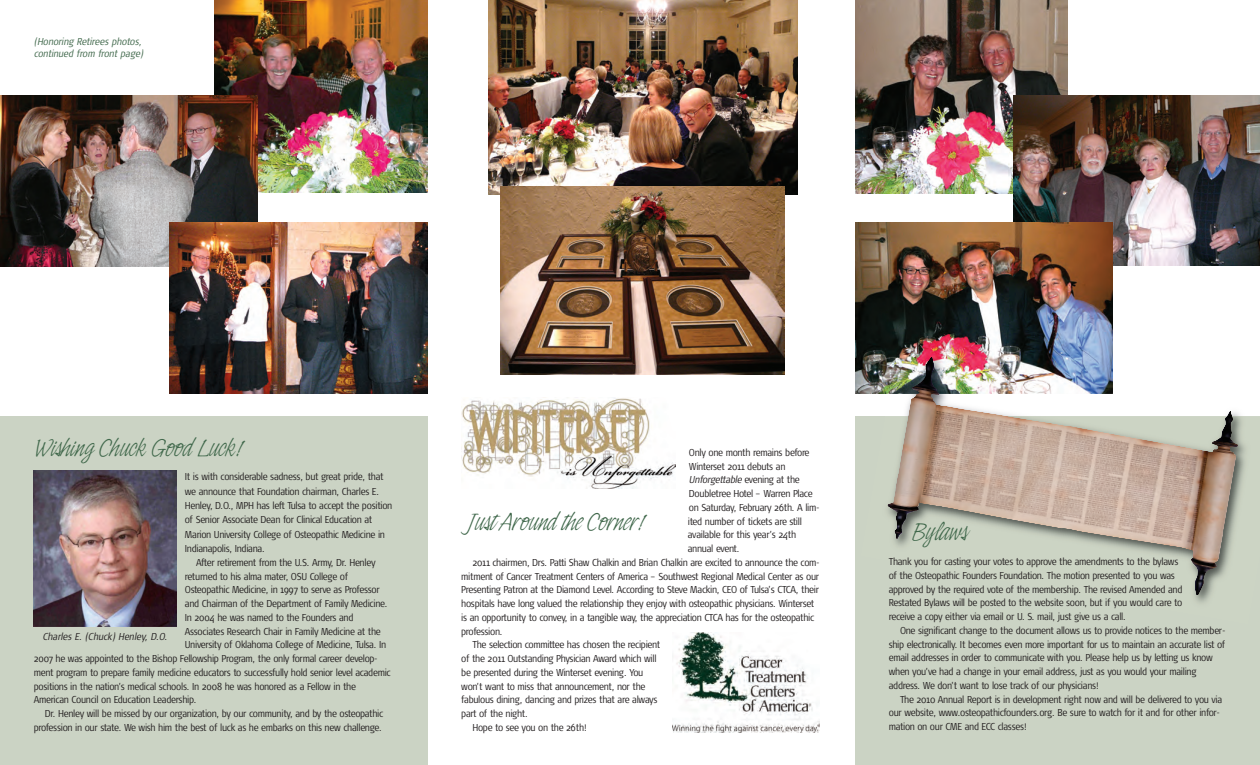
<style>
.page{position:relative;width:1260px;height:765px;background:#fff}
.page>*{position:absolute;margin:0;border:0;box-sizing:border-box;transform-origin:0 0}
.t1{font:25px "Indy Italic Plain";letter-spacing:-.015em;color:#3f674a}
.t2{font:300 10px/13.8px "Signa Cond";letter-spacing:-.03em;color:#231f20}
.t3{font:italic 300 10px "Signa Cond";letter-spacing:-.025em;color:#231f20}
.t4{font:italic 300 10px/12px "Signa Cond";letter-spacing:-.025em;color:#3f674a}
.s1{font-style:normal}
</style>
<div class="page">
<div style="left:0;top:416px;width:428px;height:349px;background:#cbd3c4"></div>
<div style="left:855px;top:416px;width:405px;height:349px;background:#cbd3c4"></div>
<img style="left:462px;top:398px;width:214px;height:90px">
<img style="left:673px;top:632px;width:147px;height:100px">
<img style="left:488px;top:0;width:310px;height:194px">
<img style="left:855px;top:0;width:213px;height:193px">
<img style="left:215px;top:0;width:213px;height:193px">
<img style="left:0;top:95px;width:258px;height:171px">
<img style="left:1013px;top:95px;width:247px;height:171px">
<img style="left:855px;top:222px;width:258px;height:172px">
<img style="left:170px;top:222px;width:258px;height:172px">
<img style="left:34px;top:471px;width:142px;height:156px">
<img style="left:1194px;top:416px;width:51px;height:187px">
<img style="left:889px;top:328px;width:224px;height:28px">
<img style="left:887px;top:356px;width:351px;height:239px">
<img style="left:500px;top:186px;width:284px;height:189px">
<p class="t4" style="left:34px;top:36px;width:111px">(Honoring Retirees photos, continued from front page)</p>
<h1 class="t1" style="left:34px;top:440px;width:211px">Wishing Chuck Good Luck!</h1>
<p class="t2" style="left:185px;top:471px;width:200px">It is with considerable sadness, but great pride, that</p>
<p class="t2" style="left:185px;top:485px;width:196px">we announce that Foundation chairman, Charles E.</p>
<p class="t2" style="left:185px;top:500px;width:209px">Henley, D.O., MPH has left Tulsa to accept the position</p>
<p class="t2" style="left:185px;top:514px;width:189px">of Senior Associate Dean for Clinical Education at</p>
<p class="t2" style="left:185px;top:528px;width:202px">Marion University College of Osteopathic Medicine in</p>
<p class="t2" style="left:185px;top:543px;width:81px">Indianapolis, Indiana.</p>
<p class="t2" style="left:196px;top:556px;width:181px">After retirement from the U.S. Army, Dr. Henley</p>
<p class="t2" style="left:185px;top:570px;width:165px">returned to his alma mater, OSU College of</p>
<p class="t2" style="left:185px;top:584px;width:196px">Osteopathic Medicine, in 1997 to serve as Professor</p>
<p class="t2" style="left:185px;top:598px;width:204px">and Chairman of the Department of Family Medicine.</p>
<p class="t2" style="left:185px;top:611px;width:170px">In 2004 he was named to the Founders and</p>
<p class="t2" style="left:185px;top:625px;width:198px">Associates Research Chair in Family Medicine at the</p>
<p class="t2" style="left:185px;top:639px;width:203px">University of Oklahoma College of Medicine, Tulsa. In</p>
<p class="t2" style="left:34px;top:653px;width:346px">2007 he was appointed to the Bishop Fellowship Program, the only formal career develop-</p>
<p class="t2" style="left:34px;top:666px;width:359px">ment program to prepare family medicine educators to successfully hold senior level academic</p>
<p class="t2" style="left:34px;top:680px;width:324px">positions in the nation’s medical schools. In 2008 he was honored as a Fellow in the</p>
<p class="t2" style="left:34px;top:694px;width:164px">American Council on Education Leadership.</p>
<p class="t2" style="left:45px;top:708px;width:340px">Dr. Henley will be missed by our organization, by our community, and by the osteopathic</p>
<p class="t2" style="left:34px;top:721px;width:350px">profession in our state. We wish him the best of luck as he embarks on this new challenge.</p>
<p class="t3" style="left:42px;top:633px;width:126px">Charles E. (Chuck) Henley, D.O.</p>
<p class="t2" style="left:689px;top:446px;width:122px">Only one month remains before</p>
<p class="t2" style="left:689px;top:460px;width:98px">Winterset 2011 debuts an</p>
<p class="t3" style="left:689px;top:476px;width:112px">Unforgettable <span class="s1">evening at the</span></p>
<p class="t2" style="left:689px;top:488px;width:125px">Doubletree Hotel – Warren Place</p>
<p class="t2" style="left:689px;top:501px;width:132px">on Saturday, February 26th. A lim-</p>
<p class="t2" style="left:688px;top:515px;width:116px">ited number of tickets are still</p>
<p class="t2" style="left:688px;top:529px;width:110px">available for this year’s 24th</p>
<p class="t2" style="left:688px;top:543px;width:53px">annual event.</p>
<p class="t2" style="left:472px;top:556px;width:349px">2011 chairmen, Drs. Patti Shaw Chalkin and Brian Chalkin are excited to announce the com-</p>
<p class="t2" style="left:461px;top:570px;width:360px">mitment of Cancer Treatment Centers of America – Southwest Regional Medical Center as our</p>
<p class="t2" style="left:461px;top:584px;width:359px">Presenting Patron at the Diamond Level. According to Steve Mackin, CEO of Tulsa’s CTCA, their</p>
<p class="t2" style="left:461px;top:598px;width:355px">hospitals have long valued the relationship they enjoy with osteopathic physicians. Winterset</p>
<p class="t2" style="left:461px;top:611px;width:355px">is an opportunity to convey, in a tangible way, the appreciation CTCA has for the osteopathic</p>
<p class="t2" style="left:461px;top:625px;width:43px">profession.</p>
<p class="t2" style="left:472px;top:639px;width:189px">The selection committee has chosen the recipient</p>
<p class="t2" style="left:461px;top:653px;width:197px">of the 2011 Outstanding Physician Award which will</p>
<p class="t2" style="left:461px;top:666px;width:184px">be presented during the Winterset evening. You</p>
<p class="t2" style="left:461px;top:680px;width:186px">won’t want to miss that announcement, nor the</p>
<p class="t2" style="left:461px;top:694px;width:198px">fabulous dining, dancing and prizes that are always</p>
<p class="t2" style="left:461px;top:708px;width:68px">part of the night.</p>
<p class="t2" style="left:472px;top:721px;width:116px">Hope to see you on the 26th!</p>
<h1 class="t1" style="left:467px;top:514px;width:180px">Just Around the Corner!</h1>
<h1 class="t1" style="left:912px;top:524px;width:57px">Bylaws</h1>
<p class="t2" style="left:889px;top:556px;width:295px">Thank you for casting your votes to approve the amendments to the bylaws of the Osteopathic Founders Foundation. The motion presented to you was approved by the required vote of the membership. The revised Amended and Restated Bylaws will be posted to the website soon, but if you would care to receive a copy either via email or U. S. mail, just give us a call.</p>
<p class="t2" style="left:889px;top:625px;width:338px;text-indent:11px">One significant change to the document allows us to provide notices to the member&shy;ship electronically. It becomes even more important for us to maintain an accurate list of email addresses in order to communicate with you. Please help us by letting us know when you’ve had a change in your email address, just as you would your mailing address. We don’t want to lose track of our physicians!</p>
<p class="t2" style="left:889px;top:693px;width:335px;text-indent:11px">The 2010 Annual Report is in development right now and will be delivered to you via our website, www.osteopathicfounders.org. Be sure to watch for it and for other infor&shy;mation on our CME and ECC classes!</p>
</div>
